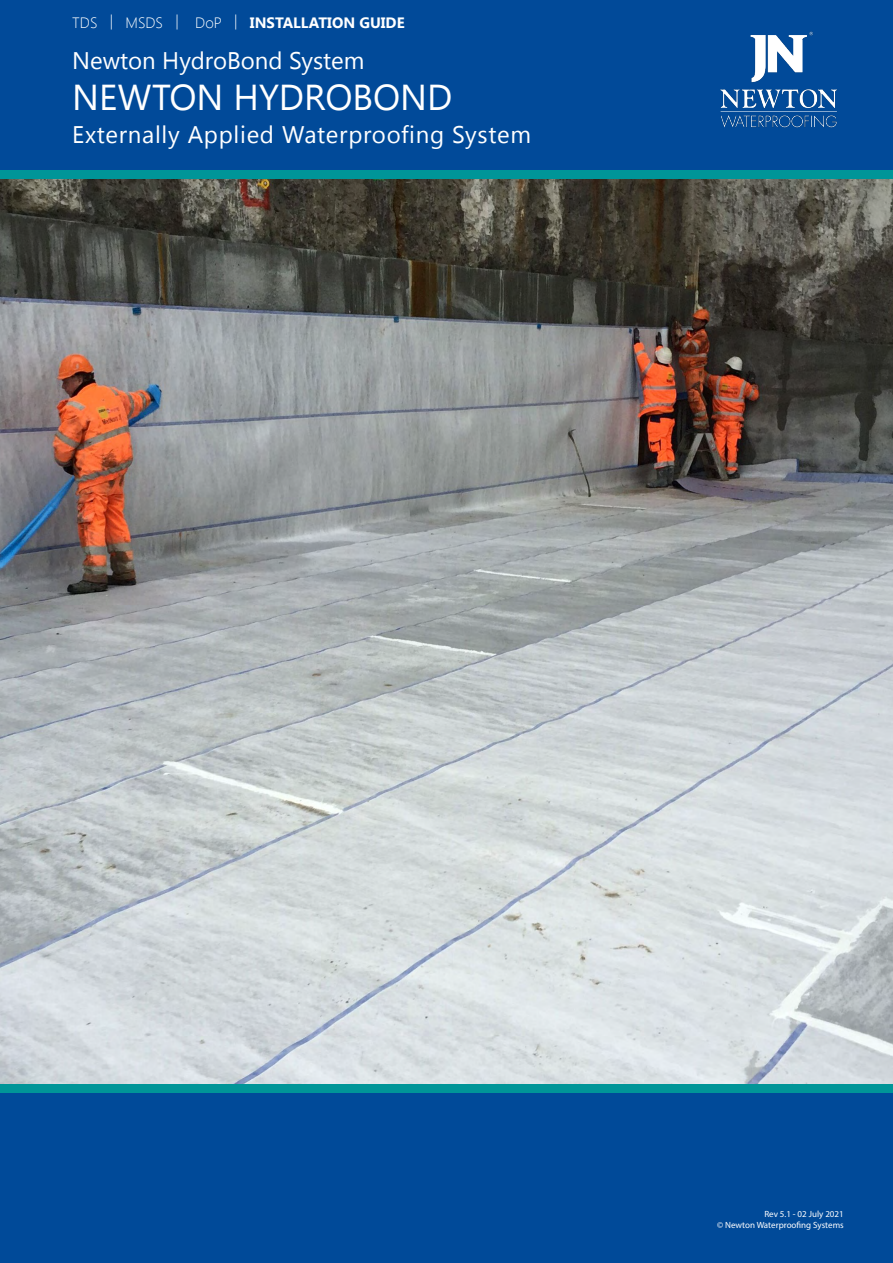
<style>
.page{position:relative;width:893px;height:1263px;background:#fff}
.page>*{position:absolute;margin:0;border:0;box-sizing:border-box;transform-origin:0 0}
.t1{font:36px "Segoe UI";color:#fff}
.t2{font:24px "Segoe UI";letter-spacing:.025em;color:#fff}
.t3{font:24px "Segoe UI";color:#fff}
.t4{font:700 15px "Segoe UI";color:#fff}
.t5{font:9px/10.8px "Myriad Pro";color:#fff;text-align:right}
.s1{font-weight:300}
</style>
<div class="page">
<div style="left:0;top:0;width:893px;height:171px;background:#014a99"></div>
<div style="left:0;top:171px;width:893px;height:8px;background:#009598"></div>
<img style="left:720px;top:31px;width:117px;height:97px">
<div style="left:0;top:1092px;width:893px;height:171px;background:#004a99"></div>
<div style="left:0;top:1084px;width:893px;height:8px;background:#009598"></div>
<img style="left:0;top:179px;width:893px;height:905px">
<h3 class="t4" style="left:72px;top:12px;width:334px"><span class="s1">TDS | MSDS | DoP |</span> INSTALLATION GUIDE</h3>
<h2 class="t3" style="left:72px;top:43px;width:294px">Newton HydroBond System</h2>
<h1 class="t1" style="left:72px;top:72px;width:382px">NEWTON HYDROBOND</h1>
<h2 class="t2" style="left:72px;top:117px;width:460px">Externally Applied Waterproofing System</h2>
<p class="t5" style="left:717px;top:1209px;width:128px">Rev 5.1 - 02 July 2021<br>© Newton Waterproofing Systems</p>
</div>
